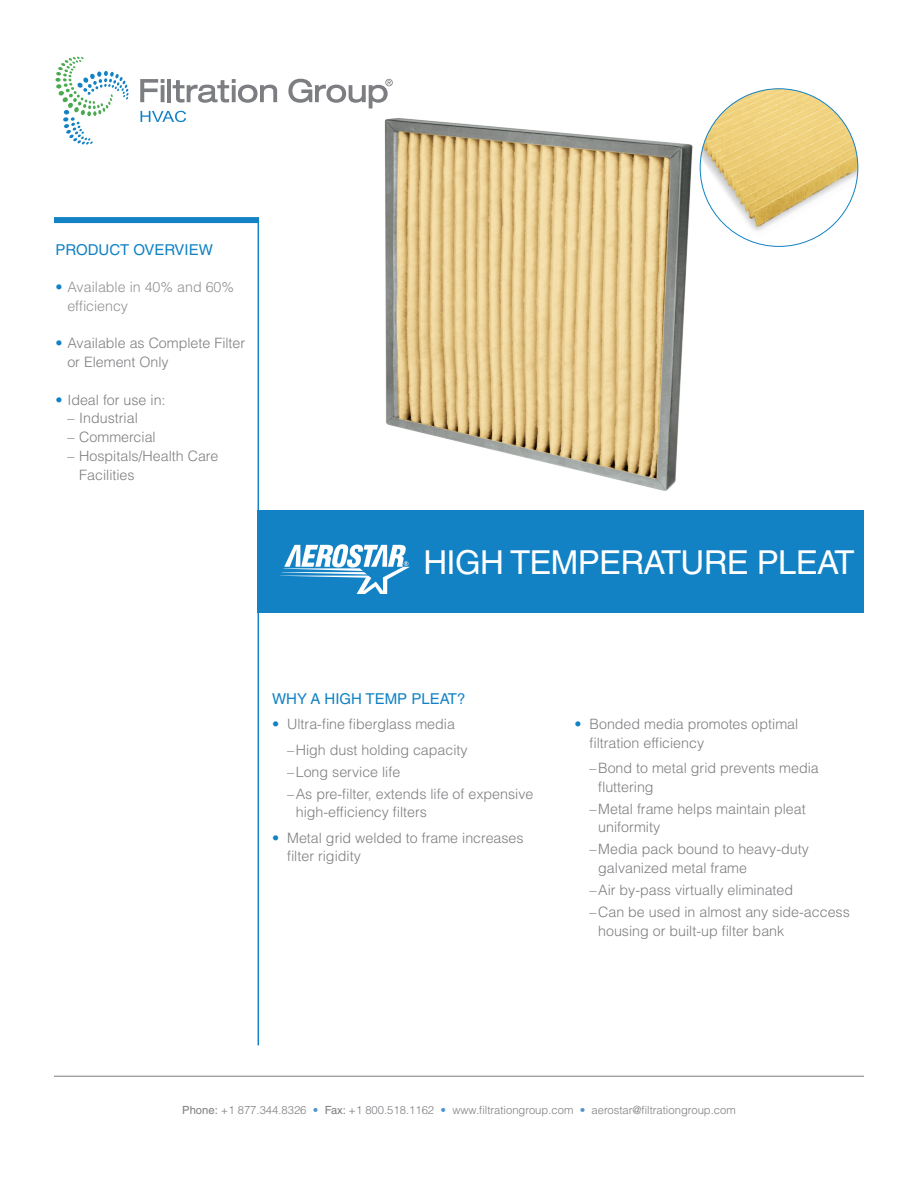
<style>
.page{position:relative;width:918px;height:1188px;background:#fff}
.page>*{position:absolute;margin:0;border:0;box-sizing:border-box;transform-origin:0 0}
.t1{font:33px "Helvetica LT Std";letter-spacing:-.02em;color:#fff}
.t2{font:15px "Helvetica LT Std";color:#1282c4}
.t3{font:300 14.25px/18.8px "Helvetica LT Std";color:#7d7e81}
.t4{font:300 14.25px/18.8px "Helvetica LT Std";color:#939193}
.t5{font:300 11.25px "Helvetica LT Std";color:#7d7e81}
.s1{color:#1282c4}
.s2{font-weight:400}
.s3{color:#5193cd}
</style>
<div class="page">
<div style="left:258px;top:510px;width:606px;height:103px;background:#1282c4"></div>
<img style="left:384px;top:118px;width:317px;height:373px">
<img style="left:701px;top:89px;width:157px;height:148px">
<svg style="left:280px;top:544px;width:130px;height:50px"></svg>
<hr style="left:258px;top:220px;width:1px;height:825px;background:#1282c4">
<div style="left:54px;top:217px;width:205px;height:6px;background:#1282c4"></div>
<hr style="left:54px;top:1076px;width:810px;height:1px;background:#7d7e81">
<svg style="left:55px;top:57px;width:74px;height:88px"></svg>
<svg style="left:140px;top:79px;width:24px;height:23px"></svg>
<hr style="left:161px;top:85px;width:3px;height:17px;background:#7d7e81">
<hr style="left:167px;top:79px;width:4px;height:23px;background:#7d7e81">
<svg style="left:173px;top:79px;width:104px;height:24px"></svg>
<svg style="left:288px;top:79px;width:105px;height:29px"></svg>
<svg style="left:141px;top:111px;width:45px;height:11px"></svg>
<p class="t2" style="left:56px;top:241px;width:159px">PRODUCT OVERVIEW</p>
<p class="t4" style="left:67px;top:277px;width:168px;text-indent:-12px"><span class="s1">•</span> Available in 40% and 60% efficiency</p>
<p class="t3" style="left:67px;top:334px;width:179px;text-indent:-12px"><span class="s1">•</span> Available as Complete Filter or Element Only</p>
<p class="t3" style="left:56px;top:390px;width:112px"><span class="s1">•</span> Ideal for use in:</p>
<p class="t3" style="left:67px;top:409px;width:72px">– Industrial</p>
<p class="t3" style="left:67px;top:427px;width:90px">– Commercial</p>
<p class="t3" style="left:79px;top:446px;width:141px;text-indent:-12px">– Hospitals/Health Care<br>Facilities</p>
<p class="t1" style="left:423px;top:543px;width:433px">HIGH TEMPERATURE PLEAT</p>
<p class="t2" style="left:272px;top:690px;width:195px">WHY A HIGH TEMP PLEAT?</p>
<p class="t3" style="left:272px;top:715px;width:184px"><span class="s1">•</span> Ultra-fine fiberglass media</p>
<p class="t3" style="left:287px;top:740px;width:182px">–High dust holding capacity</p>
<p class="t3" style="left:287px;top:762px;width:115px">–Long service life</p>
<p class="t3" style="left:296px;top:784px;width:239px;text-indent:-9px">–As pre-filter, extends life of expensive high-efficiency filters</p>
<p class="t3" style="left:287px;top:828px;width:238px;text-indent:-15px"><span class="s1">•</span> Metal grid welded to frame increases filter rigidity</p>
<p class="t3" style="left:590px;top:714px;width:210px;text-indent:-15px"><span class="s1">•</span> Bonded media promotes optimal filtration efficiency</p>
<p class="t3" style="left:598px;top:758px;width:222px;text-indent:-9px">–Bond to metal grid prevents media fluttering</p>
<p class="t3" style="left:598px;top:799px;width:209px;text-indent:-9px">–Metal frame helps maintain pleat uniformity</p>
<p class="t3" style="left:598px;top:840px;width:212px;text-indent:-9px">–Media pack bound to heavy-duty galvanized metal frame</p>
<p class="t3" style="left:590px;top:880px;width:205px">–Air by-pass virtually eliminated</p>
<p class="t3" style="left:598px;top:902px;width:253px;text-indent:-9px">–Can be used in almost any side-access housing or built-up filter bank</p>
<p class="t5" style="left:182px;top:1103px;width:555px"><span class="s2">Phone:</span> +1 877.344.8326 <span class="s3">•</span> <span class="s2">Fax:</span> +1 800.518.1162 <span class="s3">•</span> www.filtrationgroup.com <span class="s3">•</span> aerostar@filtrationgroup.com</p>
</div>
